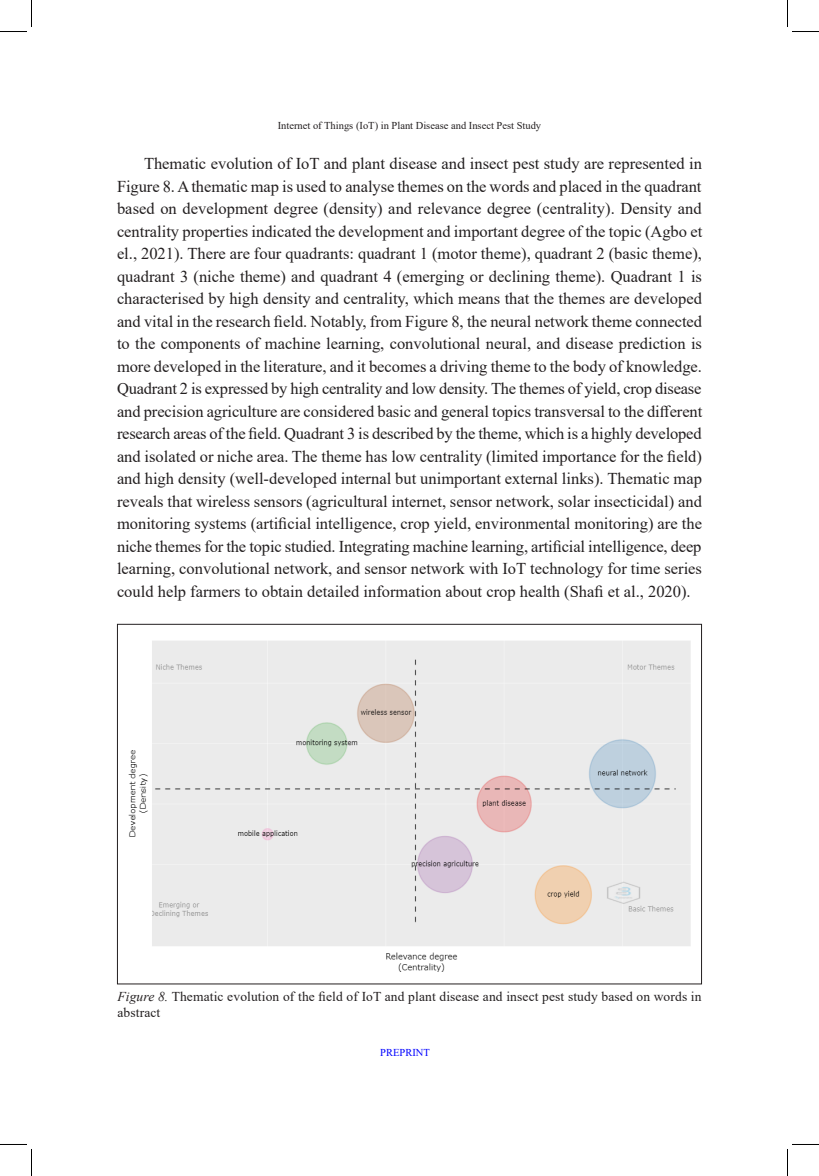
<style>
.page{position:relative;width:819px;height:1176px;background:#fff}
.page>*{position:absolute;margin:0;border:0;box-sizing:border-box;transform-origin:0 0}
.Body_Text{font:16.5px/22.5px "Times New Roman";color:#231f20;text-align:justify}
.Body_Table{font:13.5px/16.2px "Times New Roman";letter-spacing:.01em;color:#231f20}
.t1{font:10.5px "Times New Roman";color:#231f20}
.t2{font:10.5px "Times New Roman";color:#00f}
.s1{font-style:italic}
</style>
<div class="page">
<img style="left:128px;top:641px;width:563px;height:330px">
<svg style="left:0;top:0;width:32px;height:32px"></svg>
<svg style="left:0;top:1144px;width:32px;height:31px"></svg>
<svg style="left:787px;top:0;width:32px;height:32px"></svg>
<svg style="left:787px;top:1144px;width:32px;height:31px"></svg>
<p class="t1" style="left:278px;top:118px;width:265px">Internet of Things (IoT) in Plant Disease and Insect Pest Study</p>
<p class="Body_Text" style="left:117px;top:152px;width:587px;text-indent:27px">Thematic evolution of IoT and plant disease and insect pest study are represented in Figure 8. A thematic map is used to analyse themes on the words and placed in the quadrant based on development degree (density) and relevance degree (centrality). Density and centrality properties indicated the development and important degree of the topic (Agbo et el., 2021). There are four quadrants: quadrant 1 (motor theme), quadrant 2 (basic theme), quadrant 3 (niche theme) and quadrant 4 (emerging or declining theme). Quadrant 1 is characterised by high density and centrality, which means that the themes are developed and vital in the research field. Notably, from Figure 8, the neural network theme connected to the components of machine learning, convolutional neural, and disease prediction is more developed in the literature, and it becomes a driving theme to the body of knowledge.<br>Quadrant 2 is expressed by high centrality and low density. The themes of yield, crop disease and precision agriculture are considered basic and general topics transversal to the different research areas of the field. Quadrant 3 is described by the theme, which is a highly developed and isolated or niche area. The theme has low centrality (limited importance for the field) and high density (well-developed internal but unimportant external links). Thematic map reveals that wireless sensors (agricultural internet, sensor network, solar insecticidal) and monitoring systems (artificial intelligence, crop yield, environmental monitoring) are the niche themes for the topic studied. Integrating machine learning, artificial intelligence, deep learning, convolutional network, and sensor network with IoT technology for time series could help farmers to obtain detailed information about crop health (Shafi et al., 2020).</p>
<p class="Body_Table" style="left:117px;top:987px;width:586px"><span class="s1">Figure 8.</span> Thematic evolution of the field of IoT and plant disease and insect pest study based on words in abstract</p>
<p class="t2" style="left:380px;top:1045px;width:51px">PREPRINT</p>
</div>
